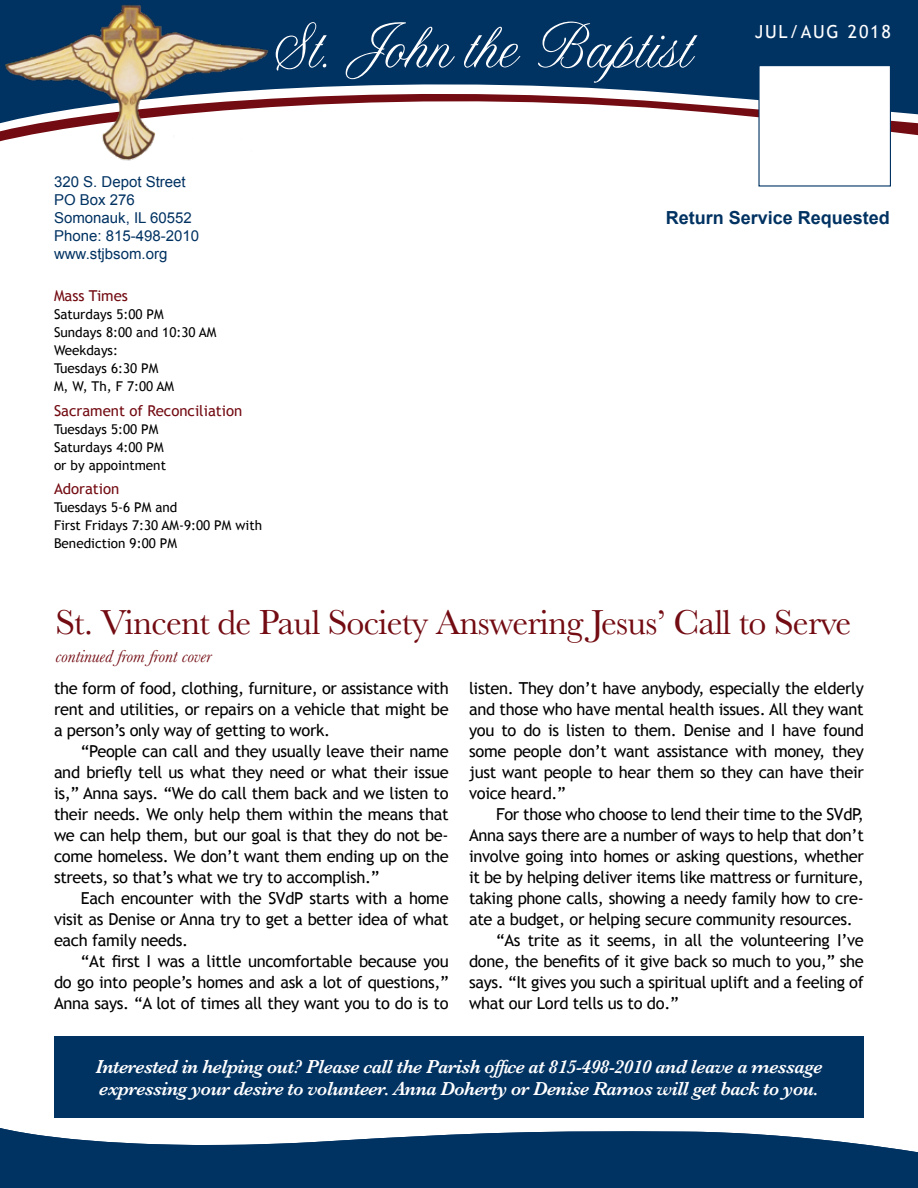
<style>
.page{position:relative;width:918px;height:1188px;background:#fff}
.page>*{position:absolute;margin:0;border:0;box-sizing:border-box;transform-origin:0 0}
.t1{font:64.5px "Altast Greeting";color:#fff}
.t2{font:36px "Baskerville";letter-spacing:-.02em;color:#730b12}
.t3{font:italic 600 19.5px/22.5px "Baskerville";letter-spacing:-.03em;color:#fff}
.t4{font:italic 18px "Baskerville";color:#730b12}
.t5{font:700 18px "Arial";color:#003262}
.t6{font:18px "Trebuchet MS";letter-spacing:.1em;color:#fff}
.t7{font:16.5px/21px "Trebuchet MS";letter-spacing:-.02em;color:#000;text-align:justify}
.t8{font:15px/18px "Arial";color:#003262}
.t9{font:15px "Trebuchet MS";color:#730b12}
.t10{font:13.5px/18px "Trebuchet MS";color:#000}
</style>
<div class="page">
<svg style="left:0;top:1128px;width:918px;height:60px;fill:#003262"></svg>
<svg style="left:0;top:0;width:918px;height:127px;fill:#003262"></svg>
<img style="left:2px;top:0;width:270px;height:161px">
<div style="left:758px;top:65px;width:133px;height:122px;background:#fff;border:1px solid #003262"></div>
<div style="left:54px;top:1037px;width:810px;height:81px;background:#003262"></div>
<h1 class="t1" style="left:264px;top:12px;width:427px">St. John the Baptist</h1>
<p class="t6" style="left:755px;top:21px;width:138px">JUL/AUG 2018</p>
<p class="t8" style="left:54px;top:173px;width:147px">320 S. Depot Street<br>PO Box 276<br>Somonauk, IL 60552<br>Phone: 815-498-2010 www.stjbsom.org</p>
<p class="t9" style="left:54px;top:287px;width:75px">Mass Times</p>
<p class="t10" style="left:54px;top:305px;width:164px">Saturdays 5:00 PM<br>Sundays 8:00 and 10:30 AM<br>Weekdays:<br>Tuesdays 6:30 PM<br>M, W, Th, F 7:00 AM</p>
<p class="t9" style="left:54px;top:401px;width:190px">Sacrament of Reconciliation</p>
<p class="t10" style="left:54px;top:420px;width:114px">Tuesdays 5:00 PM<br>Saturdays 4:00 PM or by appointment</p>
<p class="t9" style="left:54px;top:480px;width:67px">Adoration</p>
<p class="t10" style="left:54px;top:499px;width:210px">Tuesdays 5-6 PM and<br>First Fridays 7:30 AM-9:00 PM with<br>Benediction 9:00 PM</p>
<p class="t5" style="left:666px;top:206px;width:226px">Return Service Requested</p>
<h2 class="t2" style="left:56px;top:599px;width:797px">St. Vincent de Paul Society Answering Jesus’ Call to Serve</h2>
<p class="t4" style="left:56px;top:644px;width:157px">continued from front cover</p>
<p class="t7" style="left:54px;top:678px;width:396px">the form of food, clothing, furniture, or assistance with rent and utilities, or repairs on a vehicle that might be a person’s only way of getting to work.</p>
<p class="t7" style="left:54px;top:741px;width:396px;text-indent:27px">“People can call and they usually leave their name and briefly tell us what they need or what their issue is,” Anna says. “We do call them back and we listen to their needs. We only help them within the means that we can help them, but our goal is that they do not be&shy;come homeless. We don’t want them ending up on the streets, so that’s what we try to accomplish.”</p>
<p class="t7" style="left:54px;top:888px;width:396px;text-indent:27px">Each encounter with the SVdP starts with a home visit as Denise or Anna try to get a better idea of what each family needs.</p>
<p class="t7" style="left:54px;top:951px;width:396px;text-indent:27px">“At first I was a little uncomfortable because you do go into people’s homes and ask a lot of questions,” Anna says. “A lot of times all they want you to do is to</p>
<p class="t7" style="left:469px;top:678px;width:396px">listen. They don’t have anybody, especially the elderly and those who have mental health issues. All they want you to do is listen to them. Denise and I have found some people don’t want assistance with money, they just want people to hear them so they can have their voice heard.”</p>
<p class="t7" style="left:496px;top:804px;width:369px">For those who choose to lend their time to the SVdP,</p>
<p class="t7" style="left:469px;top:825px;width:396px">Anna says there are a number of ways to help that don’t</p>
<p class="t7" style="left:469px;top:846px;width:396px">involve going into homes or asking questions, whether</p>
<p class="t7" style="left:469px;top:867px;width:396px">it be by helping deliver items like mattress or furniture,</p>
<p class="t7" style="left:469px;top:888px;width:396px">taking phone calls, showing a needy family how to cre-</p>
<p class="t7" style="left:469px;top:909px;width:385px">ate a budget, or helping secure community resources.</p>
<p class="t7" style="left:496px;top:930px;width:369px">“As trite as it seems, in all the volunteering I’ve</p>
<p class="t7" style="left:469px;top:951px;width:396px">done, the benefits of it give back so much to you,” she</p>
<p class="t7" style="left:469px;top:972px;width:396px">says. “It gives you such a spiritual uplift and a feeling of</p>
<p class="t7" style="left:469px;top:993px;width:211px">what our Lord tells us to do.”</p>
<p class="t3" style="left:95px;top:1055px;width:729px">Interested in helping out? Please call the Parish office at 815-498-2010 and leave a message expressing your desire to volunteer. Anna Doherty or Denise Ramos will get back to you.</p>
</div>
